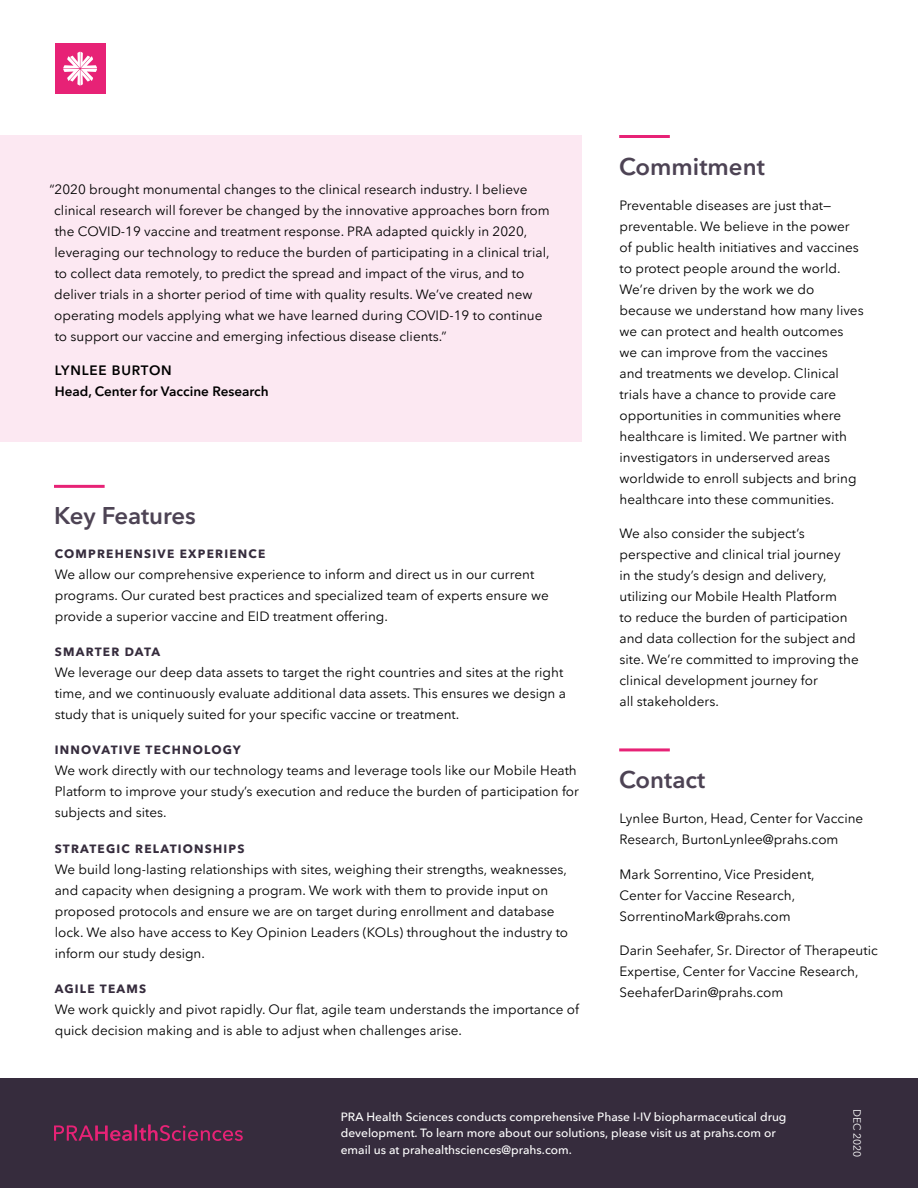
<style>
.page{position:relative;width:918px;height:1188px;background:#fff}
.page>*{position:absolute;margin:0;border:0;box-sizing:border-box;transform-origin:0 0}
.t1{font:600 24px "PRA Sans";color:#4d4354}
.t2{font:13.5px/21px "PRA Sans";color:#000}
.t3{font:600 13.5px/21px "PRA Sans";color:#000}
.t4{font:500 12px/16.5px "PRA Sans";color:#fff}
.t5{font:700 12px "PRA Sans";letter-spacing:.1em;color:#362c3d}
.t6{font:10.5px "PRA Sans";color:#fff}
</style>
<div class="page">
<div style="left:0;top:1078px;width:918px;height:110px;background:#362c3d"></div>
<svg style="left:54px;top:1125px;width:78px;height:16px"></svg>
<hr style="left:134px;top:1124px;width:3px;height:17px;background:#e72276">
<svg style="left:139px;top:1124px;width:104px;height:17px"></svg>
<div style="left:55px;top:43px;width:50px;height:51px;background:#e72276"></div>
<svg style="left:63px;top:52px;width:34px;height:34px"></svg>
<div style="left:0;top:135px;width:581px;height:307px;background:#fce8f2"></div>
<hr style="left:54px;top:485px;width:51px;height:3px;background:#e72276">
<hr style="left:619px;top:135px;width:51px;height:3px;background:#e72276">
<hr style="left:619px;top:748px;width:51px;height:3px;background:#e72276">
<p class="t2" style="left:54px;top:179px;width:497px;text-indent:-5px">“2020 brought monumental changes to the clinical research industry. I believe clinical research will forever be changed by the innovative approaches born from the COVID-19 vaccine and treatment response. PRA adapted quickly in 2020, leveraging our technology to reduce the burden of participating in a clinical trial, to collect data remotely, to predict the spread and impact of the virus, and to deliver trials in a shorter period of time with quality results. We’ve created new operating models applying what we have learned during COVID-19 to continue to support our vaccine and emerging infectious disease clients.”</p>
<p class="t3" style="left:55px;top:360px;width:215px">LYNLEE BURTON<br>Head, Center for Vaccine Research</p>
<h1 class="t1" style="left:54px;top:502px;width:143px">Key Features</h1>
<p class="t5" style="left:55px;top:546px;width:212px">COMPREHENSIVE EXPERIENCE</p>
<p class="t2" style="left:55px;top:563px;width:496px">We allow our comprehensive experience to inform and direct us in our current programs. Our curated best practices and specialized team of experts ensure we provide a superior vaccine and EID treatment offering.</p>
<p class="t5" style="left:55px;top:644px;width:107px">SMARTER DATA</p>
<p class="t2" style="left:55px;top:662px;width:513px">We leverage our deep data assets to target the right countries and sites at the right time, and we continuously evaluate additional data assets. This ensures we design a study that is uniquely suited for your specific vaccine or treatment.</p>
<p class="t5" style="left:55px;top:743px;width:187px">INNOVATIVE TECHNOLOGY</p>
<p class="t2" style="left:55px;top:760px;width:526px">We work directly with our technology teams and leverage tools like our Mobile Heath<br>Platform to improve your study’s execution and reduce the burden of participation for subjects and sites.</p>
<p class="t5" style="left:55px;top:841px;width:191px">STRATEGIC RELATIONSHIPS</p>
<p class="t2" style="left:55px;top:859px;width:515px">We build long-lasting relationships with sites, weighing their strengths, weaknesses, and capacity when designing a program. We work with them to provide input on proposed protocols and ensure we are on target during enrollment and database lock. We also have access to Key Opinion Leaders (KOLs) throughout the industry to inform our study design.</p>
<p class="t5" style="left:55px;top:982px;width:93px">AGILE TEAMS</p>
<p class="t2" style="left:55px;top:999px;width:526px">We work quickly and pivot rapidly. Our flat, agile team understands the importance of quick decision making and is able to adjust when challenges arise.</p>
<h1 class="t1" style="left:619px;top:152px;width:147px">Commitment</h1>
<p class="t2" style="left:620px;top:194px;width:246px">Preventable diseases are just that— preventable. We believe in the power of public health initiatives and vaccines to protect people around the world.<br>We’re driven by the work we do because we understand how many lives we can protect and health outcomes we can improve from the vaccines<br>and treatments we develop. Clinical trials have a chance to provide care opportunities in communities where healthcare is limited. We partner with investigators in underserved areas worldwide to enroll subjects and bring healthcare into these communities.</p>
<p class="t2" style="left:620px;top:523px;width:241px">We also consider the subject’s perspective and clinical trial journey<br>in the study’s design and delivery, utilizing our Mobile Health Platform<br>to reduce the burden of participation and data collection for the subject and site. We’re committed to improving the clinical development journey for<br>all stakeholders.</p>
<h1 class="t1" style="left:619px;top:765px;width:88px">Contact</h1>
<p class="t2" style="left:620px;top:808px;width:245px">Lynlee Burton, Head, Center for Vaccine<br>Research, BurtonLynlee@prahs.com</p>
<p class="t2" style="left:620px;top:864px;width:197px">Mark Sorrentino, Vice President,<br>Center for Vaccine Research,<br>SorrentinoMark@prahs.com</p>
<p class="t2" style="left:620px;top:940px;width:260px">Darin Seehafer, Sr. Director of Therapeutic<br>Expertise, Center for Vaccine Research,<br>SeehaferDarin@prahs.com</p>
<p class="t4" style="left:341px;top:1108px;width:447px">PRA Health Sciences conducts comprehensive Phase I-IV biopharmaceutical drug development. To learn more about our solutions, please visit us at prahs.com or email us at prahealthsciences@prahs.com.</p>
<p class="t6" style="left:863px;top:1109px;width:50px;rotate:90deg">DEC 2020</p>
</div>
